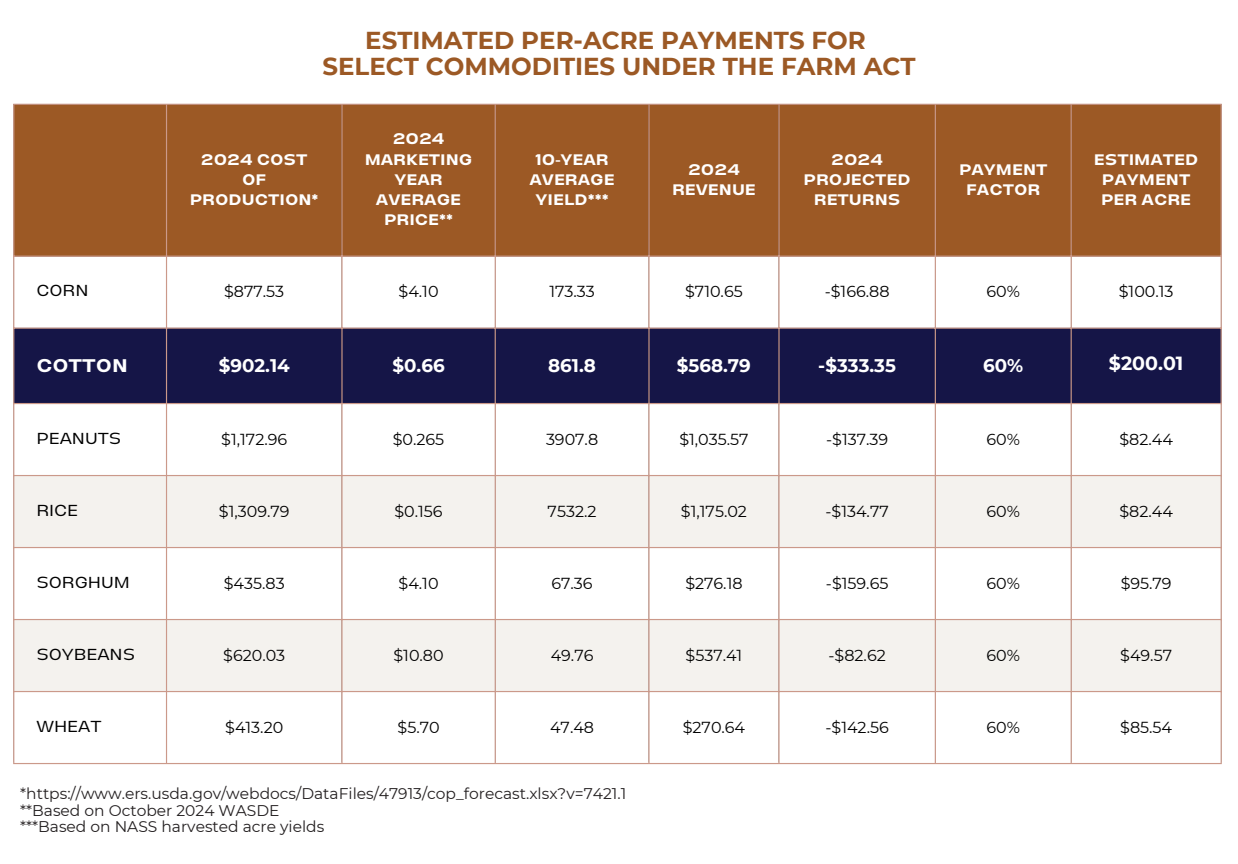
<style>
.page{position:relative;width:1238px;height:864px;background:#fff}
.page>*{position:absolute;margin:0;border:0;box-sizing:border-box;transform-origin:0 0}
.t1{font:700 24.45px/26.2px "Montserrat";color:#9c5925;text-align:center}
.t2{font:700 19.05px "Montserrat";color:#fff}
.t3{font:700 18.3px "Montserrat";color:#fff}
.t4{font:700 expanded 18.3px "Lazord";color:#fff}
.t5{font:15.9px "Montserrat";color:#000}
.t6{font:expanded 15.9px "Lazord";color:#000}
.t7{font:15.45px "Montserrat";color:#231f20}
.t8{font:700 expanded 15.15px/20.2px "Lazord";color:#fff;text-align:center}
</style>
<div class="page">
<div style="left:14px;top:105px;width:1206px;height:151px;background:#9c5925"></div>
<div style="left:14px;top:329px;width:1206px;height:74px;background:#151547"></div>
<svg style="left:14px;top:476px;width:1206px;height:215px;fill:#f4f2ee"></svg>
<hr style="left:13px;top:105px;width:1px;height:658px;background:#cb998a">
<hr style="left:166px;top:105px;width:1px;height:658px;background:#cb998a">
<hr style="left:341px;top:105px;width:1px;height:658px;background:#cb998a">
<hr style="left:494px;top:105px;width:2px;height:658px;background:#cb998a">
<hr style="left:648px;top:105px;width:1px;height:658px;background:#cb998a">
<hr style="left:778px;top:105px;width:1px;height:658px;background:#cb998a">
<hr style="left:934px;top:105px;width:1px;height:658px;background:#cb998a">
<hr style="left:1070px;top:105px;width:1px;height:658px;background:#cb998a">
<hr style="left:1220px;top:105px;width:1px;height:658px;background:#cb998a">
<hr style="left:13px;top:104px;width:1208px;height:1px;background:#cb998a">
<hr style="left:13px;top:256px;width:1208px;height:1px;background:#cb998a">
<hr style="left:13px;top:328px;width:1208px;height:1px;background:#cb998a">
<hr style="left:13px;top:403px;width:1208px;height:1px;background:#cb998a">
<hr style="left:13px;top:475px;width:1208px;height:1px;background:#cb998a">
<hr style="left:13px;top:547px;width:1208px;height:1px;background:#cb998a">
<hr style="left:13px;top:619px;width:1208px;height:1px;background:#cb998a">
<hr style="left:13px;top:691px;width:1208px;height:1px;background:#cb998a">
<hr style="left:13px;top:763px;width:1208px;height:1px;background:#cb998a">
<p class="t1" style="left:322px;top:27px;width:594px">ESTIMATED PER-ACRE PAYMENTS FOR<br>SELECT COMMODITIES UNDER THE FARM ACT</p>
<h1 class="t8" style="left:190px;top:149px;width:130px">2024 COST<br>OF<br>PRODUCTION*</h1>
<p class="t8" style="left:364px;top:129px;width:109px">2024<br>MARKETING<br>YEAR<br>AVERAGE<br>PRICE**</p>
<p class="t8" style="left:529px;top:149px;width:87px">10-YEAR<br>AVERAGE</p>
<p class="t8" style="left:535px;top:190px;width:75px">YIELD***</p>
<p class="t8" style="left:672px;top:159px;width:85px">2024<br>REVENUE</p>
<p class="t8" style="left:803px;top:149px;width:109px">2024<br>PROJECTED<br>RETURNS</p>
<p class="t8" style="left:959px;top:159px;width:90px">PAYMENT<br>FACTOR</p>
<p class="t8" style="left:1093px;top:149px;width:106px">ESTIMATED<br>PAYMENT<br>PER ACRE</p>
<p class="t6" style="left:36px;top:283px;width:54px">CORN</p>
<p class="t5" style="left:224px;top:282px;width:62px">$877.53</p>
<p class="t5" style="left:398px;top:282px;width:42px">$4.10</p>
<p class="t5" style="left:549px;top:282px;width:47px">173.33</p>
<p class="t5" style="left:685px;top:282px;width:59px">$710.65</p>
<p class="t5" style="left:824px;top:282px;width:66px">-$166.88</p>
<p class="t5" style="left:986px;top:282px;width:35px">60%</p>
<p class="t5" style="left:1118px;top:282px;width:56px">$100.13</p>
<p class="t4" style="left:36px;top:356px;width:93px">COTTON</p>
<p class="t3" style="left:219px;top:354px;width:72px">$902.14</p>
<p class="t3" style="left:392px;top:354px;width:54px">$0.66</p>
<p class="t3" style="left:548px;top:354px;width:49px">861.8</p>
<p class="t3" style="left:677px;top:354px;width:75px">$568.79</p>
<p class="t3" style="left:818px;top:354px;width:79px">-$333.35</p>
<p class="t3" style="left:983px;top:354px;width:42px">60%</p>
<p class="t2" style="left:1108px;top:352px;width:76px">$200.01</p>
<p class="t6" style="left:36px;top:430px;width:87px">PEANUTS</p>
<p class="t5" style="left:221px;top:429px;width:67px">$1,172.96</p>
<p class="t5" style="left:393px;top:429px;width:53px">$0.265</p>
<p class="t5" style="left:546px;top:429px;width:54px">3907.8</p>
<p class="t5" style="left:679px;top:429px;width:71px">$1,035.57</p>
<p class="t5" style="left:826px;top:429px;width:64px">-$137.39</p>
<p class="t5" style="left:986px;top:429px;width:35px">60%</p>
<p class="t5" style="left:1119px;top:429px;width:55px">$82.44</p>
<p class="t6" style="left:36px;top:502px;width:43px">RICE</p>
<p class="t5" style="left:219px;top:501px;width:72px">$1,309.79</p>
<p class="t5" style="left:394px;top:501px;width:50px">$0.156</p>
<p class="t5" style="left:547px;top:501px;width:50px">7532.2</p>
<p class="t5" style="left:681px;top:501px;width:68px">$1,175.02</p>
<p class="t5" style="left:825px;top:501px;width:65px">-$134.77</p>
<p class="t5" style="left:986px;top:501px;width:35px">60%</p>
<p class="t5" style="left:1119px;top:501px;width:55px">$82.44</p>
<p class="t6" style="left:36px;top:574px;width:95px">SORGHUM</p>
<p class="t5" style="left:224px;top:573px;width:62px">$435.83</p>
<p class="t5" style="left:398px;top:573px;width:42px">$4.10</p>
<p class="t5" style="left:551px;top:573px;width:43px">67.36</p>
<p class="t5" style="left:685px;top:573px;width:59px">$276.18</p>
<p class="t5" style="left:825px;top:573px;width:64px">-$159.65</p>
<p class="t5" style="left:986px;top:573px;width:35px">60%</p>
<p class="t5" style="left:1120px;top:573px;width:52px">$95.79</p>
<p class="t6" style="left:36px;top:646px;width:100px">SOYBEANS</p>
<p class="t5" style="left:223px;top:645px;width:63px">$620.03</p>
<p class="t5" style="left:393px;top:645px;width:52px">$10.80</p>
<p class="t5" style="left:550px;top:645px;width:44px">49.76</p>
<p class="t5" style="left:685px;top:645px;width:58px">$537.41</p>
<p class="t5" style="left:828px;top:645px;width:59px">-$82.62</p>
<p class="t5" style="left:986px;top:645px;width:35px">60%</p>
<p class="t5" style="left:1120px;top:645px;width:53px">$49.57</p>
<p class="t6" style="left:36px;top:718px;width:67px">WHEAT</p>
<p class="t5" style="left:225px;top:717px;width:60px">$413.20</p>
<p class="t5" style="left:397px;top:717px;width:44px">$5.70</p>
<p class="t5" style="left:550px;top:717px;width:45px">47.48</p>
<p class="t5" style="left:682px;top:717px;width:64px">$270.64</p>
<p class="t5" style="left:825px;top:717px;width:65px">-$142.56</p>
<p class="t5" style="left:986px;top:717px;width:35px">60%</p>
<p class="t5" style="left:1120px;top:717px;width:53px">$85.54</p>
<p class="t7" style="left:20px;top:784px;width:607px">*https://www.ers.usda.gov/webdocs/DataFiles/47913/cop_forecast.xlsx?v=7421.1</p>
<p class="t7" style="left:20px;top:801px;width:261px">**Based on October 2024 WASDE</p>
<p class="t7" style="left:20px;top:817px;width:305px">***Based on NASS harvested acre yields</p>
</div>
